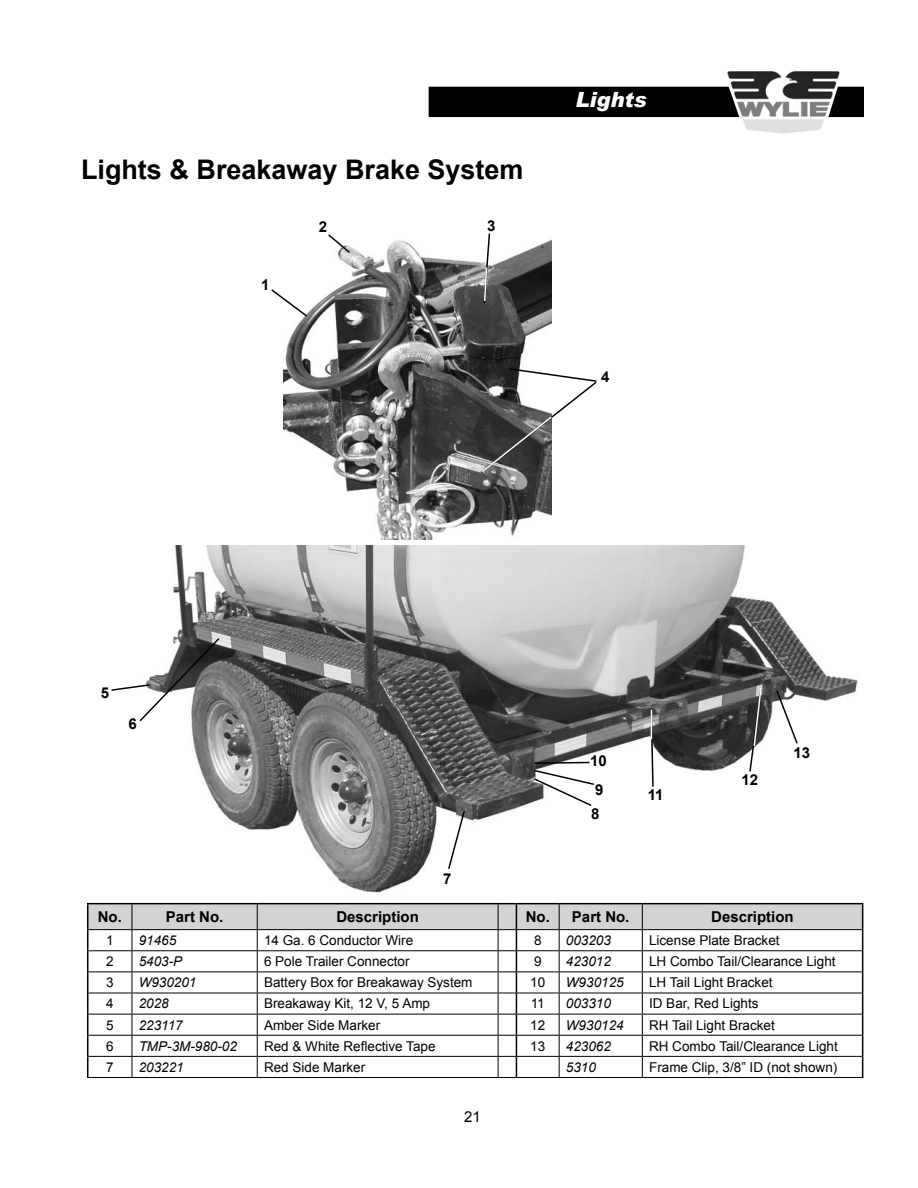
<style>
.page{position:relative;width:918px;height:1188px;background:#fff}
.page>*{position:absolute;margin:0;border:0;box-sizing:border-box;transform-origin:0 0}
.t1{font:700 27px "Arial";color:#000}
.t2{font:italic 900 21px "Arial";color:#fff}
.t3{font:700 15px "Arial";color:#000}
.t4{font:15px "Arial";color:#000}
.t5{font:13.5px "Arial";color:#000}
.t6{font:italic 13.5px "Arial";color:#000}
</style>
<div class="page">
<div style="left:429px;top:87px;width:434px;height:29px;background:#000"></div>
<div style="left:429px;top:87px;width:435px;height:30px;border:2px solid #000"></div>
<img style="left:724px;top:71px;width:109px;height:63px">
<img style="left:173px;top:545px;width:685px;height:350px">
<img style="left:283px;top:239px;width:269px;height:300px">
<svg style="left:87px;top:903px;width:776px;height:175px"></svg>
<svg style="left:271px;top:288px;width:38px;height:30px"></svg>
<svg style="left:327px;top:234px;width:25px;height:21px"></svg>
<svg style="left:483px;top:233px;width:8px;height:72px"></svg>
<svg style="left:111px;top:637px;width:110px;height:86px"></svg>
<svg style="left:447px;top:809px;width:19px;height:62px"></svg>
<svg style="left:532px;top:761px;width:64px;height:46px"></svg>
<svg style="left:775px;top:689px;width:24px;height:56px"></svg>
<svg style="left:650px;top:708px;width:4px;height:80px"></svg>
<svg style="left:748px;top:686px;width:15px;height:87px"></svg>
<svg style="left:479px;top:367px;width:118px;height:108px"></svg>
<h1 class="t1" style="left:81px;top:151px;width:444px">Lights &amp; Breakaway Brake System</h1>
<p class="t3" style="left:261px;top:275px;width:10px">1</p>
<p class="t3" style="left:319px;top:217px;width:10px">2</p>
<p class="t3" style="left:487px;top:216px;width:10px">3</p>
<h2 class="t2" style="left:575px;top:87px;width:73px">Lights</h2>
<p class="t3" style="left:601px;top:367px;width:10px">4</p>
<p class="t3" style="left:101px;top:683px;width:10px">5</p>
<p class="t3" style="left:128px;top:714px;width:10px">6</p>
<p class="t3" style="left:443px;top:869px;width:10px">7</p>
<p class="t3" style="left:590px;top:751px;width:18px">10</p>
<p class="t3" style="left:595px;top:780px;width:10px">9</p>
<p class="t3" style="left:591px;top:804px;width:10px">8</p>
<p class="t3" style="left:648px;top:785px;width:17px">11</p>
<p class="t3" style="left:741px;top:770px;width:18px">12</p>
<p class="t3" style="left:794px;top:743px;width:18px">13</p>
<p class="t3" style="left:98px;top:907px;width:26px">No.</p>
<p class="t3" style="left:166px;top:907px;width:59px">Part No.</p>
<p class="t3" style="left:336px;top:907px;width:84px">Description</p>
<p class="t3" style="left:526px;top:907px;width:105px">No. Part No.</p>
<p class="t3" style="left:711px;top:907px;width:84px">Description</p>
<p class="t5" style="left:106px;top:932px;width:9px">1</p>
<p class="t6" style="left:139px;top:932px;width:39px">91465</p>
<p class="t5" style="left:264px;top:932px;width:151px">14 Ga. 6 Conductor Wire</p>
<p class="t5" style="left:534px;top:932px;width:9px">8</p>
<p class="t6" style="left:566px;top:932px;width:47px">003203</p>
<p class="t5" style="left:649px;top:932px;width:132px">License Plate Bracket</p>
<p class="t5" style="left:106px;top:953px;width:9px">2</p>
<p class="t6" style="left:139px;top:953px;width:45px">5403-P</p>
<p class="t5" style="left:264px;top:953px;width:147px">6 Pole Trailer Connector</p>
<p class="t5" style="left:534px;top:953px;width:9px">9</p>
<p class="t6" style="left:566px;top:953px;width:47px">423012</p>
<p class="t5" style="left:649px;top:953px;width:188px">LH Combo Tail/Clearance Light</p>
<p class="t5" style="left:106px;top:974px;width:9px">3</p>
<p class="t6" style="left:139px;top:974px;width:59px">W930201</p>
<p class="t5" style="left:264px;top:974px;width:210px">Battery Box for Breakaway System</p>
<p class="t5" style="left:530px;top:974px;width:17px">10</p>
<p class="t6" style="left:566px;top:974px;width:59px">W930125</p>
<p class="t5" style="left:649px;top:974px;width:125px">LH Tail Light Bracket</p>
<p class="t5" style="left:106px;top:995px;width:9px">4</p>
<p class="t6" style="left:139px;top:995px;width:32px">2028</p>
<p class="t5" style="left:264px;top:995px;width:168px">Breakaway Kit, 12 V, 5 Amp</p>
<p class="t5" style="left:531px;top:995px;width:16px">11</p>
<p class="t6" style="left:566px;top:995px;width:47px">003310</p>
<p class="t5" style="left:649px;top:995px;width:111px">ID Bar, Red Lights</p>
<p class="t5" style="left:106px;top:1016px;width:9px">5</p>
<p class="t6" style="left:139px;top:1016px;width:46px">223117</p>
<p class="t5" style="left:264px;top:1016px;width:118px">Amber Side Marker</p>
<p class="t5" style="left:530px;top:1016px;width:17px">12</p>
<p class="t6" style="left:566px;top:1016px;width:59px">W930124</p>
<p class="t5" style="left:649px;top:1016px;width:127px">RH Tail Light Bracket</p>
<p class="t5" style="left:106px;top:1037px;width:9px">6</p>
<p class="t6" style="left:139px;top:1037px;width:100px">TMP-3M-980-02</p>
<p class="t5" style="left:264px;top:1037px;width:173px">Red &amp; White Reflective Tape</p>
<p class="t5" style="left:530px;top:1037px;width:17px">13</p>
<p class="t6" style="left:566px;top:1037px;width:47px">423062</p>
<p class="t5" style="left:649px;top:1037px;width:190px">RH Combo Tail/Clearance Light</p>
<p class="t5" style="left:106px;top:1058px;width:9px">7</p>
<p class="t6" style="left:139px;top:1058px;width:47px">203221</p>
<p class="t5" style="left:264px;top:1058px;width:103px">Red Side Marker</p>
<p class="t6" style="left:566px;top:1058px;width:32px">5310</p>
<p class="t5" style="left:649px;top:1058px;width:190px">Frame Clip, 3/8” ID (not shown)</p>
<p class="t4" style="left:464px;top:1106px;width:18px">21</p>
</div>
